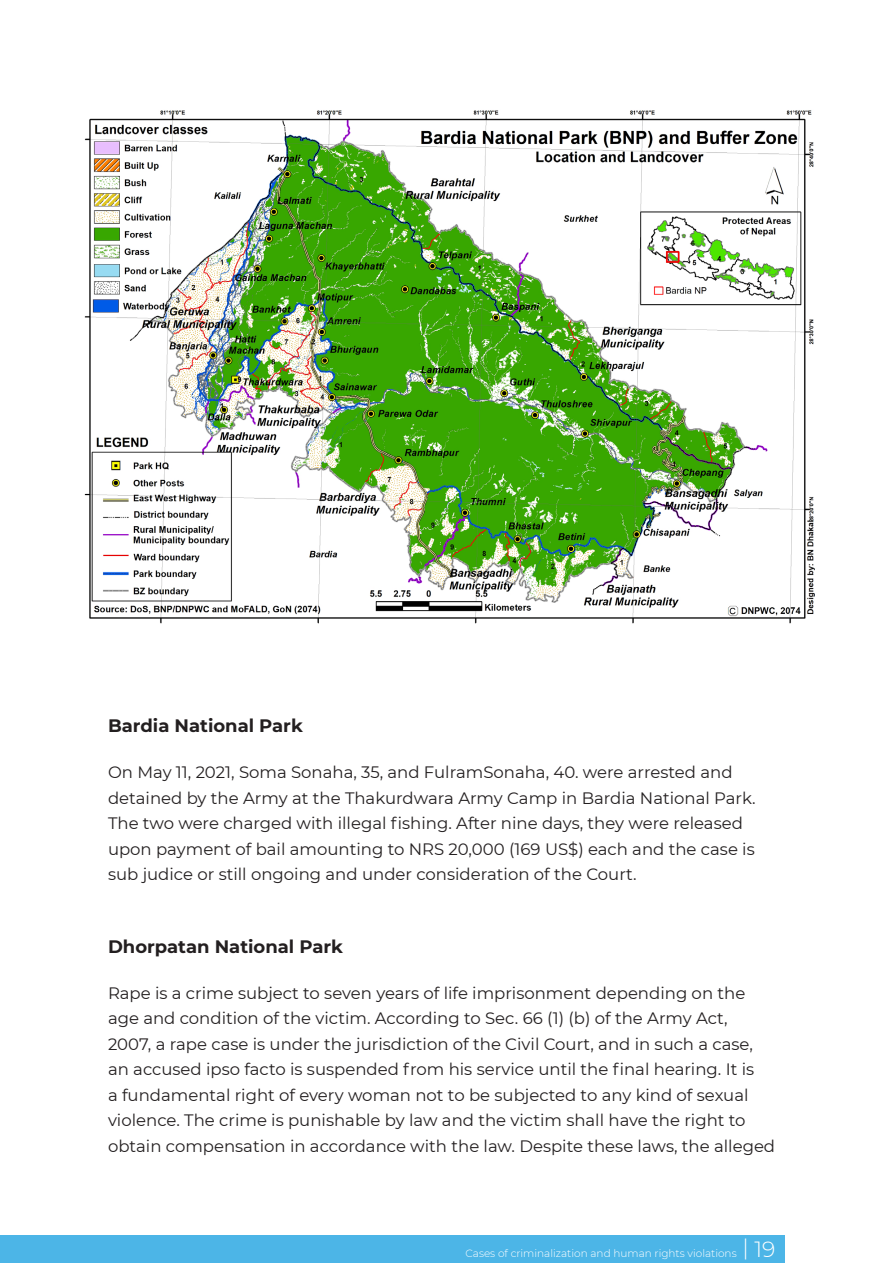
<style>
.page{position:relative;width:893px;height:1263px;background:#fff}
.page>*{position:absolute;margin:0;border:0;box-sizing:border-box;transform-origin:0 0}
.Heading_2{font:700 18px "Montserrat";color:#231f20}
.Body_Unindented{font:16.5px/25.5px "Montserrat";color:#231f20}
.t1{font:300 10.5px "Montserrat";color:#fff}
.s1{font-size:21.9px}
</style>
<div class="page">
<div style="left:0;top:1236px;width:785px;height:27px;background:#4cb5e7"></div>
<img style="left:84px;top:110px;width:731px;height:514px">
<p class="Heading_2" style="left:108px;top:713px;width:196px">Bardia National Park</p>
<p class="Body_Unindented" style="left:108px;top:759px;width:649px">On May 11, 2021, Soma Sonaha, 35, and FulramSonaha, 40. were arrested and detained by the Army at the Thakurdwara Army Camp in Bardia National Park.<br>The two were charged with illegal fishing. After nine days, they were released upon payment of bail amounting to NRS 20,000 (169 US$) each and the case is sub judice or still ongoing and under consideration of the Court.</p>
<p class="Heading_2" style="left:108px;top:933px;width:237px">Dhorpatan National Park</p>
<p class="Body_Unindented" style="left:108px;top:979px;width:669px">Rape is a crime subject to seven years of life imprisonment depending on the age and condition of the victim. According to Sec. 66 (1) (b) of the Army Act,<br>2007, a rape case is under the jurisdiction of the Civil Court, and in such a case, an accused ipso facto is suspended from his service until the final hearing. It is<br>a fundamental right of every woman not to be subjected to any kind of sexual violence. The crime is punishable by law and the victim shall have the right to obtain compensation in accordance with the law. Despite these laws, the alleged</p>
<p class="t1" style="left:465px;top:1246px;width:311px">Cases of criminalization and human rights violations <sup>|</sup> <span class="s1">19</span></p>
</div>
